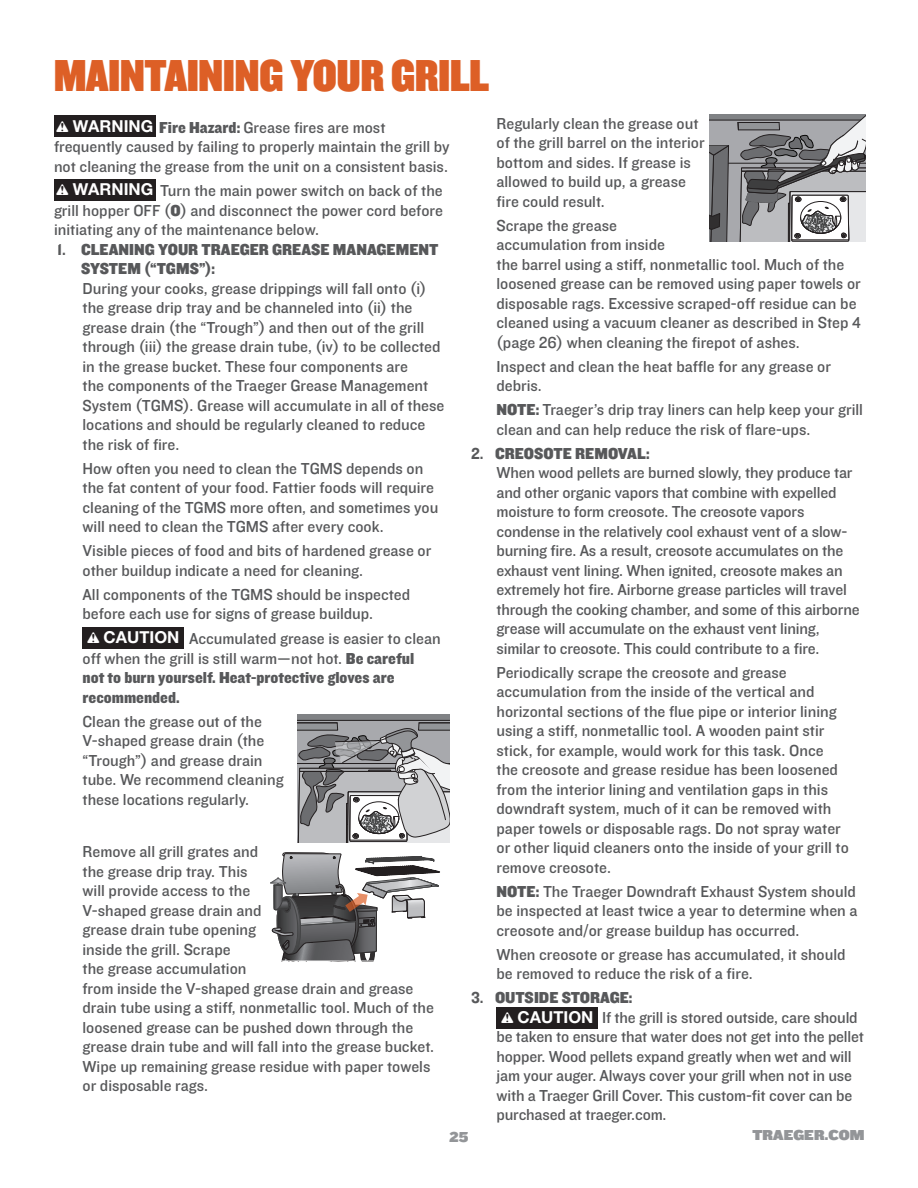
<style>
.page{position:relative;width:918px;height:1188px;background:#fff}
.page>*{position:absolute;margin:0;border:0;box-sizing:border-box;transform-origin:0 0}
.Chapter_Header{font:46.5px "Knockout 90 Ultmt Welterwt";color:#dd5f26}
.List_-_Indented_para{font:16.5px/19.5px "Knockout 31 Junior Middlewt";color:#57585a}
.t1{font:16.5px/19.5px "Knockout 71 Full Middlewt";color:#57585a}
.t2{font:700 16.5px "Helvetica Neue LT Std";color:#fff}
.t3{font:15px "Knockout 92 Ultmt Cruiserwt";letter-spacing:.01em;color:#939598}
.s1{font-family:"Helvetica Neue LT Std";font-weight:700;color:#fff}
.s2{font-family:"Knockout 71 Full Middlewt"}
.s3{font-family:"Knockout 51 Middleweight"}
</style>
<div class="page">
<div style="left:54px;top:115px;width:102px;height:22px;background:#231f20"></div>
<div style="left:54px;top:179px;width:102px;height:22px;background:#231f20"></div>
<div style="left:82px;top:627px;width:102px;height:22px;background:#231f20"></div>
<div style="left:496px;top:1007px;width:102px;height:22px;background:#231f20"></div>
<svg style="left:710px;top:114px;width:155px;height:128px;background:#949496"></svg>
<svg style="left:297px;top:714px;width:153px;height:128px;background:#9f9fa2"></svg>
<svg style="left:270px;top:852px;width:170px;height:109px"></svg>
<p class="Chapter_Header" style="left:54px;top:44px;width:437px">MAINTAINING YOUR GRILL</p>
<p class="List_-_Indented_para" style="left:73px;top:117px;width:314px"><span class="s1">WARNING</span> <span class="s2">Fire Hazard:</span> Grease fires are most</p>
<p class="List_-_Indented_para" style="left:54px;top:136px;width:397px">frequently caused by failing to properly maintain the grill by not cleaning the grease from the unit on a consistent basis.</p>
<p class="List_-_Indented_para" style="left:73px;top:180px;width:372px"><span class="s1">WARNING</span> Turn the main power switch on back of the</p>
<p class="List_-_Indented_para" style="left:54px;top:199px;width:391px">grill hopper OFF (<span class="s2">O</span>) and disconnect the power cord before initiating any of the maintenance below.</p>
<p class="t1" style="left:81px;top:239px;width:359px;text-indent:-24px"><span class="s3">1.</span> CLEANING YOUR TRAEGER GREASE MANAGEMENT<br>SYSTEM (“TGMS”):</p>
<p class="List_-_Indented_para" style="left:82px;top:278px;width:363px">During your cooks, grease drippings will fall onto (i) the grease drip tray and be channeled into (ii) the grease drain (the “Trough”) and then out of the grill through (iii) the grease drain tube, (iv) to be collected in the grease bucket. These four components are<br>the components of the Traeger Grease Management System (TGMS). Grease will accumulate in all of these locations and should be regularly cleaned to reduce the risk of fire.</p>
<p class="List_-_Indented_para" style="left:82px;top:458px;width:357px">How often you need to clean the TGMS depends on the fat content of your food. Fattier foods will require cleaning of the TGMS more often, and sometimes you will need to clean the TGMS after every cook.</p>
<p class="List_-_Indented_para" style="left:82px;top:540px;width:350px">Visible pieces of food and bits of hardened grease or other buildup indicate a need for cleaning.</p>
<p class="List_-_Indented_para" style="left:82px;top:584px;width:329px">All components of the TGMS should be inspected before each use for signs of grease buildup.</p>
<p class="t2" style="left:104px;top:627px;width:77px">CAUTION</p>
<p class="List_-_Indented_para" style="left:496px;top:113px;width:210px">Regularly clean the grease out of the grill barrel on the interior bottom and sides. If grease is allowed to build up, a grease fire could result.</p>
<p class="List_-_Indented_para" style="left:496px;top:215px;width:366px">Scrape the grease<br>accumulation from inside<br>the barrel using a stiff, nonmetallic tool. Much of the loosened grease can be removed using paper towels or disposable rags. Excessive scraped-off residue can be cleaned using a vacuum cleaner as described in Step 4 (page 26) when cleaning the firepot of ashes.</p>
<p class="List_-_Indented_para" style="left:496px;top:356px;width:336px">Inspect and clean the heat baffle for any grease or debris.</p>
<p class="List_-_Indented_para" style="left:496px;top:399px;width:368px"><span class="s2">NOTE:</span> Traeger’s drip tray liners can help keep your grill clean and can help reduce the risk of flare-ups.</p>
<p class="t1" style="left:471px;top:443px;width:180px"><span class="s3">2.</span> CREOSOTE REMOVAL:</p>
<p class="List_-_Indented_para" style="left:496px;top:462px;width:365px">When wood pellets are burned slowly, they produce tar and other organic vapors that combine with expelled moisture to form creosote. The creosote vapors condense in the relatively cool exhaust vent of a slow&shy;burning fire. As a result, creosote accumulates on the exhaust vent lining. When ignited, creosote makes an extremely hot fire. Airborne grease particles will travel through the cooking chamber, and some of this airborne grease will accumulate on the exhaust vent lining, similar to creosote. This could contribute to a fire.</p>
<p class="List_-_Indented_para" style="left:496px;top:662px;width:354px">Periodically scrape the creosote and grease accumulation from the inside of the vertical and horizontal sections of the flue pipe or interior lining using a stiff, nonmetallic tool. A wooden paint stir stick, for example, would work for this task. Once the creosote and grease residue has been loosened from the interior lining and ventilation gaps in this downdraft system, much of it can be removed with paper towels or disposable rags. Do not spray water or other liquid cleaners onto the inside of your grill to remove creosote.</p>
<p class="List_-_Indented_para" style="left:496px;top:881px;width:363px;text-align:justify"><span class="s2">NOTE:</span> The Traeger Downdraft Exhaust System should be inspected at least twice a year to determine when a creosote and/or grease buildup has occurred.</p>
<p class="List_-_Indented_para" style="left:496px;top:944px;width:350px">When creosote or grease has accumulated, it should be removed to reduce the risk of a fire.</p>
<p class="t1" style="left:471px;top:987px;width:163px"><span class="s3">3.</span> OUTSIDE STORAGE:</p>
<p class="t2" style="left:518px;top:1007px;width:77px">CAUTION</p>
<p class="List_-_Indented_para" style="left:82px;top:628px;width:360px;text-indent:107px">Accumulated grease is easier to clean off when the grill is still warm—not hot. <span class="s2">Be careful<br>not to burn yourself. Heat-protective gloves are recommended.</span></p>
<p class="List_-_Indented_para" style="left:82px;top:711px;width:203px">Clean the grease out of the<br>V-shaped grease drain (the “Trough”) and grease drain tube. We recommend cleaning these locations regularly.</p>
<p class="List_-_Indented_para" style="left:82px;top:841px;width:353px">Remove all grill grates and<br>the grease drip tray. This<br>will provide access to the<br>V-shaped grease drain and<br>grease drain tube opening<br>inside the grill. Scrape<br>the grease accumulation<br>from inside the V-shaped grease drain and grease drain tube using a stiff, nonmetallic tool. Much of the loosened grease can be pushed down through the grease drain tube and will fall into the grease bucket.<br>Wipe up remaining grease residue with paper towels or disposable rags.</p>
<p class="List_-_Indented_para" style="left:496px;top:1007px;width:369px;text-indent:106px">If the grill is stored outside, care should be taken to ensure that water does not get into the pellet hopper. Wood pellets expand greatly when wet and will jam your auger. Always cover your grill when not in use with a Traeger Grill Cover. This custom-fit cover can be purchased at traeger.com.</p>
<p class="t3" style="left:450px;top:1126px;width:20px">25</p>
<p class="t3" style="left:752px;top:1124px;width:114px">TRAEGER.COM</p>
</div>
